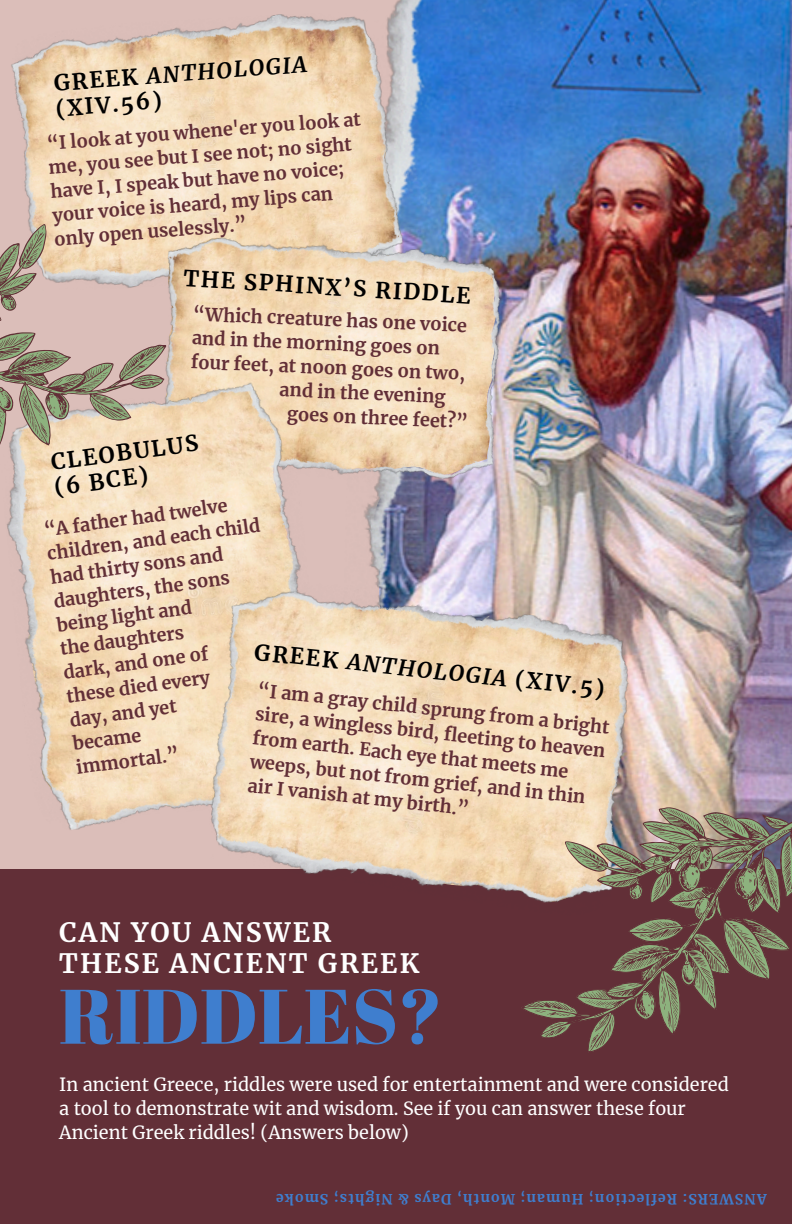
<style>
.page{position:relative;width:792px;height:1224px;background:#fff}
.page>*{position:absolute;margin:0;border:0;box-sizing:border-box;transform-origin:0 0}
.t1{font:77px "Abril Fatface";color:#3f7ece}
.t2{font:700 26.4px/31.4px "Merriweather";letter-spacing:.08em;color:#fff}
.t3{font:700 22px/25.4px "Merriweather";color:#000}
.t4{font:700 18px/24px "Merriweather";color:#622f37}
.t5{font:18px/24px "Merriweather";color:#fff}
.t6{font:700 14px "Merriweather";letter-spacing:.08em;color:#3f7ece}
.s1{font-style:italic}
</style>
<div class="page">
<img style="left:331px;top:0;width:461px;height:727px">
<img style="left:8px;top:8px;width:398px;height:214px">
<div style="left:0;top:869px;width:792px;height:354px;background:#622f37"></div>
<img style="left:189px;top:222px;width:325px;height:273px">
<img style="left:0;top:378px;width:331px;height:456px">
<img style="left:189px;top:566px;width:466px;height:325px">
<svg style="left:516px;top:728px;width:276px;height:324px"></svg>
<svg style="left:0;top:121px;width:189px;height:445px;background:#dbc6b1"></svg>
<h4 class="t3" style="left:53px;top:69px;width:255px;line-height:26.4px;rotate:-4deg">GREEK <span class="s1">ANTHOLOGIA </span>(XIV.56)</h4>
<h3 class="t4" style="left:46px;top:130px;width:316px;rotate:-4deg">“I look at you whene'er you look at me, you see but I see not; no sight have I, I speak but have no voice; your voice is heard, my lips can only open uselessly.”</h3>
<p class="t3" style="left:185px;top:264px;width:289px;rotate:4deg">THE SPHINX’S RIDDLE</p>
<h4 class="t4" style="left:193px;top:303px;width:276px;rotate:2deg">“Which creature has one voice</h4>
<h4 class="t4" style="left:192px;top:327px;width:250px;rotate:2deg">and in the morning goes on</h4>
<h4 class="t4" style="left:191px;top:351px;width:276px;rotate:2deg">four feet, at noon goes on two,</h4>
<h4 class="t4" style="left:280px;top:378px;width:168px;rotate:2deg">and in the evening</h4>
<h4 class="t4" style="left:287px;top:403px;width:183px;rotate:2deg">goes on three feet?”</h4>
<h4 class="t3" style="left:49px;top:450px;width:150px;rotate:-8deg">CLEOBULUS (6 BCE)</h4>
<h3 class="t4" style="left:41px;top:519px;width:217px;rotate:-8deg">“A father had twelve children, and each child had thirty sons and daughters, the sons being light and<br>the daughters<br>dark, and one of<br>these died every<br>day, and yet<br>became<br>immortal.”</h3>
<p class="t3" style="left:256px;top:639px;width:354px;rotate:6deg">GREEK <span class="s1">ANTHOLOGIA</span> (XIV.5)</p>
<p class="t4" style="left:259px;top:678px;width:355px;rotate:6deg">“I am a gray child sprung from a bright sire, a wingless bird, fleeting to heaven from earth. Each eye that meets me weeps, but not from grief, and in thin air I vanish at my birth.”</p>
<p class="t2" style="left:59px;top:917px;width:362px">CAN YOU ANSWER<br>THESE ANCIENT GREEK</p>
<p class="t1" style="left:59px;top:962px;width:385px">RIDDLES?</p>
<p class="t5" style="left:59px;top:1073px;width:671px">In ancient Greece, riddles were used for entertainment and were considered a tool to demonstrate wit and wisdom. See if you can answer these four<br>Ancient Greek riddles! (Answers below)</p>
<p class="t6" style="left:767px;top:1208px;width:492px;rotate:-180deg">ANSWERS: Re elf oi tc n; Human; Mon ht , Days &amp; N gi h ;st Smoke</p>
</div>
